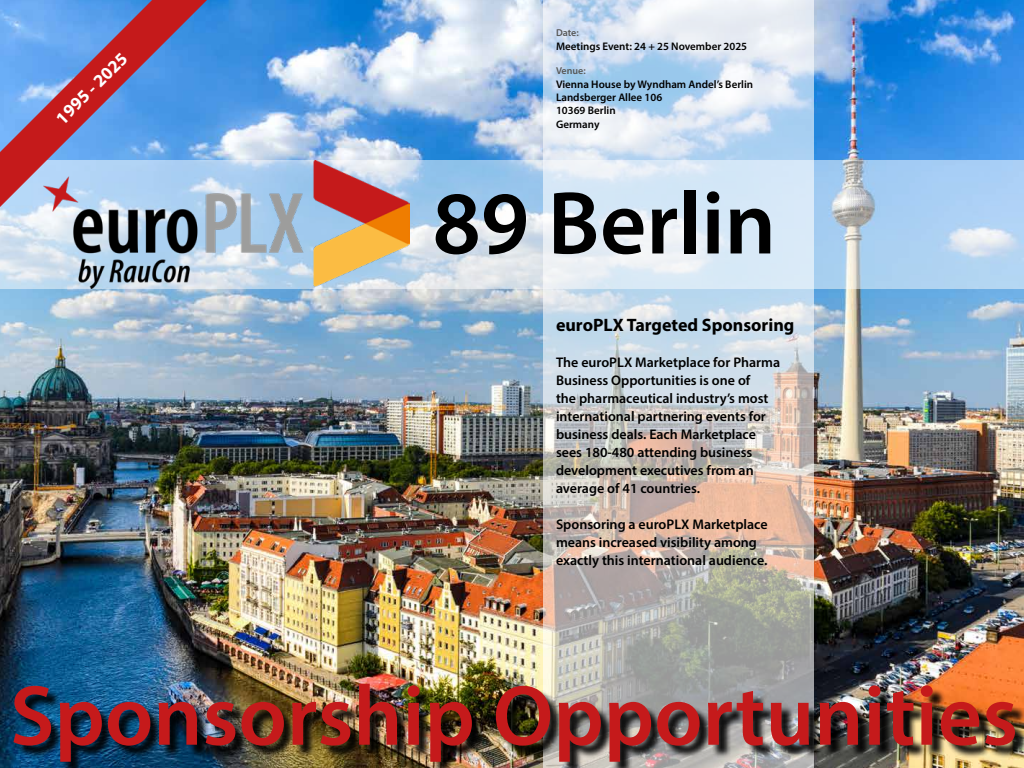
<style>
.page{position:relative;width:1024px;height:768px;background:#fff}
.page>*{position:absolute;margin:0;border:0;box-sizing:border-box;transform-origin:0 0}
.t1{font:600 90px "Myriad Pro";color:#000}
.t2{font:600 86px "Myriad Pro";color:#c51a1b}
.t3{font:700 18px "Myriad Pro";color:#000}
.t4{font:700 18px "Myriad Pro";color:#fff}
.t5{font:600 14px/18px "Myriad Pro";color:#000}
.t6{font:600 11px/13.2px "Myriad Pro";color:#000}
.t7{font:600 10px "Myriad Pro";color:#575756}
</style>
<div class="page">
<img style="left:0;top:0;width:1024px;height:768px">
<svg style="left:543px;top:0;width:271px;height:686px;background:#c8cacd"></svg>
<svg style="left:0;top:161px;width:1024px;height:128px;background:#c8ddf1"></svg>
<svg style="left:0;top:0;width:227px;height:246px;background:#7d84b9"></svg>
<div style="left:17px;top:686px;width:1007px;height:82px;background:#000;opacity:.9"></div>
<img style="left:43px;top:160px;width:367px;height:129px">
<p class="t4" style="left:50px;top:113px;width:94px;rotate:-45deg">1995 - 2025</p>
<p class="t7" style="left:556px;top:26px;width:24px">Date:</p>
<p class="t7" style="left:556px;top:64px;width:31px">Venue:</p>
<p class="t6" style="left:556px;top:39px;width:193px">Meetings Event: 24 + 25 November 2025</p>
<p class="t6" style="left:556px;top:77px;width:199px">Vienna House by Wyndham Andel’s Berlin<br>Landsberger Allee 106<br>10369 Berlin<br>Germany</p>
<h1 class="t1" style="left:433px;top:166px;width:345px">89 Berlin</h1>
<p class="t3" style="left:556px;top:314px;width:240px">euroPLX Targeted Sponsoring</p>
<p class="t5" style="left:556px;top:353px;width:226px">The euroPLX Marketplace for Pharma Business Opportunities is one of<br>the pharmaceutical industry’s most international partnering events for business deals. Each Marketplace sees 180-480 attending business development executives from an average of 41 countries.</p>
<p class="t5" style="left:556px;top:515px;width:213px">Sponsoring a euroPLX Marketplace means increased visibility among exactly this international audience.</p>
<h2 class="t2" style="left:10px;top:661px;width:1010px">Sponsorship Opportunities</h2>
</div>
